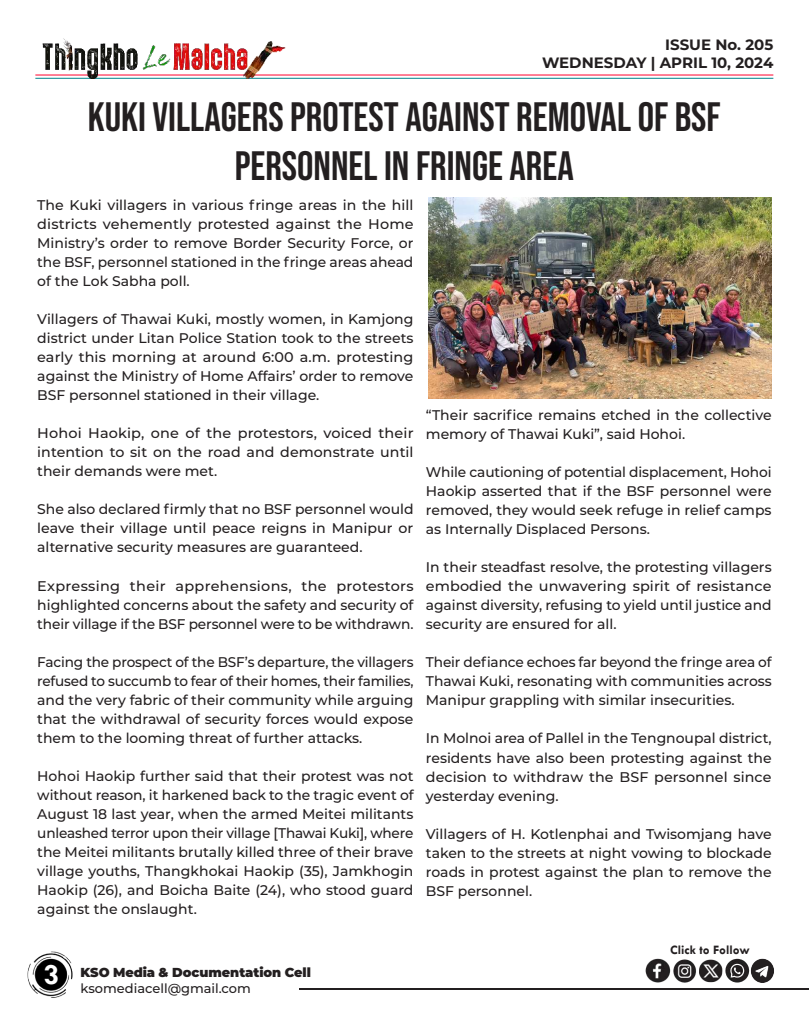
<style>
.page{position:relative;width:810px;height:1013px;background:#fff}
.page>*{position:absolute;margin:0;border:0;box-sizing:border-box;transform-origin:0 0}
.t1{font:41px/49.2px "Bebas Neue";color:#231f20;text-align:center}
.t2{font:700 30px "Tw Cen";color:#fff}
.t3{font:700 15px/18px "Montserrat";color:#231f20;text-align:right}
.t4{font:500 14px/19px "Montserrat";color:#231f20;text-align:justify}
.t5{font:900 13px "Montserrat";letter-spacing:-.005em;color:#231f20}
.t6{font:500 13px "Montserrat";color:#231f20}
.t7{font:700 13px "Tw Cen";color:#231f20}
</style>
<div class="page">
<hr style="left:299px;top:988px;width:509px;height:1px;background:#231f20">
<img style="left:27px;top:951px;width:46px;height:47px">
<hr style="left:35px;top:74px;width:738px;height:1px;background:#ff002d">
<hr style="left:35px;top:78px;width:738px;height:1px;background:#00848b">
<img style="left:35px;top:38px;width:254px;height:41px">
<img style="left:645px;top:958px;width:129px;height:25px">
<img style="left:428px;top:198px;width:344px;height:200px">
<p class="t3" style="left:542px;top:35px;width:233px">ISSUE No. 205<br>WEDNESDAY | APRIL 10, 2024</p>
<h1 class="t1" style="left:88px;top:92px;width:634px">KUKI VILLAGERS PROTEST AGAINST REMOVAL OF BSF<br>PERSONNEL IN FRINGE AREA</h1>
<p class="t4" style="left:37px;top:195px;width:378px">The Kuki villagers in various fringe areas in the hill districts vehemently protested against the Home Ministry’s order to remove Border Security Force, or the BSF, personnel stationed in the fringe areas ahead of the Lok Sabha poll.</p>
<p class="t4" style="left:37px;top:309px;width:378px">Villagers of Thawai Kuki, mostly women, in Kamjong district under Litan Police Station took to the streets early this morning at around 6:00 a.m. protesting against the Ministry of Home Affairs’ order to remove BSF personnel stationed in their village.</p>
<p class="t4" style="left:37px;top:423px;width:378px">Hohoi Haokip, one of the protestors, voiced their intention to sit on the road and demonstrate until their demands were met.</p>
<p class="t4" style="left:37px;top:499px;width:378px">She also declared firmly that no BSF personnel would leave their village until peace reigns in Manipur or alternative security measures are guaranteed.</p>
<p class="t4" style="left:37px;top:575px;width:378px">Expressing their apprehensions, the protestors highlighted concerns about the safety and security of their village if the BSF personnel were to be withdrawn.</p>
<p class="t4" style="left:37px;top:651px;width:378px">Facing the prospect of the BSF’s departure, the villagers refused to succumb to fear of their homes, their families, and the very fabric of their community while arguing that the withdrawal of security forces would expose them to the looming threat of further attacks.</p>
<p class="t4" style="left:37px;top:765px;width:378px">Hohoi Haokip further said that their protest was not without reason, it harkened back to the tragic event of August 18 last year, when the armed Meitei militants unleashed terror upon their village [Thawai Kuki], where the Meitei militants brutally killed three of their brave village youths, Thangkhokai Haokip (35), Jamkhogin Haokip (26), and Boicha Baite (24), who stood guard against the onslaught.</p>
<p class="t4" style="left:426px;top:405px;width:347px">“Their sacrifice remains etched in the collective memory of Thawai Kuki”, said Hohoi.</p>
<p class="t4" style="left:426px;top:462px;width:347px">While cautioning of potential displacement, Hohoi Haokip asserted that if the BSF personnel were removed, they would seek refuge in relief camps as Internally Displaced Persons.</p>
<p class="t4" style="left:426px;top:557px;width:347px">In their steadfast resolve, the protesting villagers embodied the unwavering spirit of resistance against diversity, refusing to yield until justice and security are ensured for all.</p>
<p class="t4" style="left:426px;top:652px;width:347px">Their defiance echoes far beyond the fringe area of Thawai Kuki, resonating with communities across Manipur grappling with similar insecurities.</p>
<p class="t4" style="left:426px;top:728px;width:347px">In Molnoi area of Pallel in the Tengnoupal district, residents have also been protesting against the decision to withdraw the BSF personnel since yesterday evening.</p>
<p class="t4" style="left:426px;top:823px;width:347px">Villagers of H. Kotlenphai and Twisomjang have taken to the streets at night vowing to blockade roads in protest against the plan to remove the BSF personnel.</p>
<h2 class="t2" style="left:43px;top:956px;width:17px">3</h2>
<p class="t5" style="left:81px;top:962px;width:232px">KSO Media &amp; Documentation Cell</p>
<p class="t6" style="left:81px;top:978px;width:172px">ksomediacell@gmail.com</p>
<p class="t7" style="left:670px;top:942px;width:81px">Click to Follow</p>
</div>
